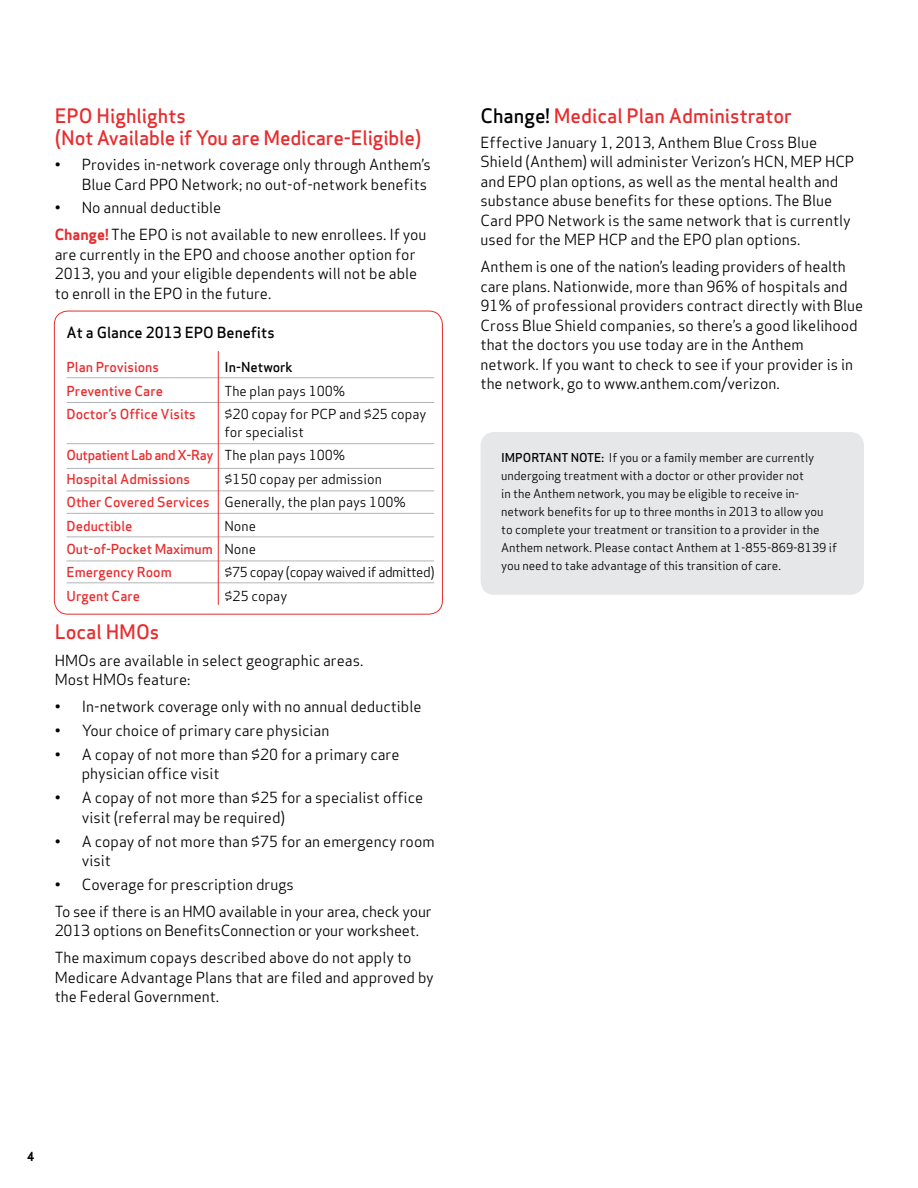
<style>
.page{position:relative;width:918px;height:1188px;background:#fff}
.page>*{position:absolute;margin:0;border:0;box-sizing:border-box;transform-origin:0 0}
.t1{font:500 19.5px/22.5px "Verizon Apex";color:#e82c2e}
.t2{font:15px/19.5px "Verizon Apex";color:#000}
.t3{font:500 15px "Verizon Apex";color:#000}
.t4{font:13.5px/23.4px "Verizon Apex";color:#000}
.t5{font:500 13.5px/23.4px "Verizon Apex";color:#e82c2e}
.t6{font:500 13.5px "Verizon Apex";color:#000}
.t7{font:12px/18px "Verizon Apex";color:#000}
.t8{font:700 12px "Verizon Apex";color:#000}
.s1{font-weight:700;color:#e82c2e}
.s2{color:#000}
.s3{font-weight:500}
</style>
<div class="page">
<div style="left:54px;top:311px;width:389px;height:304px;border:1px solid #e82c2e;border-radius:14px"></div>
<hr style="left:67px;top:377px;width:367px;height:1px;background:#b1b4b6">
<hr style="left:67px;top:402px;width:367px;height:1px;background:#b1b4b6">
<hr style="left:67px;top:513px;width:367px;height:1px;background:#b1b4b6">
<hr style="left:67px;top:536px;width:367px;height:1px;background:#b1b4b6">
<hr style="left:67px;top:561px;width:367px;height:1px;background:#b1b4b6">
<hr style="left:67px;top:582px;width:367px;height:1px;background:#b1b4b6">
<hr style="left:67px;top:443px;width:367px;height:1px;background:#b1b4b6">
<hr style="left:67px;top:468px;width:367px;height:1px;background:#b1b4b6">
<hr style="left:67px;top:491px;width:367px;height:1px;background:#b1b4b6">
<hr style="left:218px;top:351px;width:1px;height:254px;background:#e82c2e">
<div style="left:481px;top:432px;width:383px;height:163px;background:#e6e7e8;border-radius:14px"></div>
<h1 class="t1" style="left:55px;top:102px;width:368px">EPO Highlights<br>(Not Available if You are Medicare-Eligible)</h1>
<p class="t2" style="left:55px;top:153px;width:378px;text-align:right">• Provides in-network coverage only through Anthem’s<br>Blue Card PPO Network; no out-of-network benefits</p>
<p class="t2" style="left:55px;top:193px;width:373px;line-height:27px">• No annual deductible<br><span class="s1">Change!</span> The EPO is not available to new enrollees. If you</p>
<p class="t2" style="left:55px;top:243px;width:364px;text-align:justify">are currently in the EPO and choose another option for 2013, you and your eligible dependents will not be able to enroll in the EPO in the future.</p>
<p class="t3" style="left:67px;top:319px;width:210px">At a Glance 2013 EPO Benefits</p>
<p class="t5" style="left:67px;top:354px;width:131px">Plan Provisions<br>Preventive Care<br>Doctor’s Office Visits</p>
<p class="t5" style="left:67px;top:442px;width:148px">Outpatient Lab and X-Ray<br>Hospital Admissions<br>Other Covered Services<br>Deductible<br>Out-of-Pocket Maximum<br>Emergency Room<br>Urgent Care</p>
<p class="t6" style="left:225px;top:355px;width:70px">In-Network</p>
<p class="t4" style="left:225px;top:378px;width:203px">The plan pays 100%<br>$20 copay for PCP and $25 copay</p>
<p class="t4" style="left:225px;top:419px;width:212px">for specialist<br>The plan pays 100%<br>$150 copay per admission<br>Generally, the plan pays 100%<br>None<br>None<br>$75 copay (copay waived if admitted) $25 copay</p>
<h1 class="t1" style="left:55px;top:618px;width:106px">Local HMOs</h1>
<p class="t2" style="left:55px;top:649px;width:310px">HMOs are available in select geographic areas.<br>Most HMOs feature:</p>
<p class="t2" style="left:55px;top:696px;width:368px">• In-network coverage only with no annual deductible</p>
<p class="t2" style="left:55px;top:719px;width:276px">• Your choice of primary care physician</p>
<p class="t2" style="left:82px;top:743px;width:319px;text-indent:-27px">• A copay of not more than $20 for a primary care physician office visit</p>
<p class="t2" style="left:82px;top:787px;width:343px;text-indent:-27px">• A copay of not more than $25 for a specialist office visit (referral may be required)</p>
<p class="t2" style="left:82px;top:830px;width:354px;text-indent:-27px">• A copay of not more than $75 for an emergency room visit</p>
<p class="t2" style="left:55px;top:869px;width:379px;line-height:27px">• Coverage for prescription drugs<br>To see if there is an HMO available in your area, check your</p>
<p class="t2" style="left:55px;top:916px;width:366px;line-height:27px">2013 options on BenefitsConnection or your worksheet.<br>The maximum copays described above do not apply to</p>
<p class="t2" style="left:55px;top:966px;width:381px">Medicare Advantage Plans that are filed and approved by the Federal Government.</p>
<h1 class="t1" style="left:481px;top:102px;width:313px"><span class="s2">Change!</span> Medical Plan Administrator</h1>
<p class="t2" style="left:481px;top:131px;width:375px">Effective January 1, 2013, Anthem Blue Cross Blue Shield (Anthem) will administer Verizon’s HCN, MEP HCP and EPO plan options, as well as the mental health and substance abuse benefits for these options. The Blue Card PPO Network is the same network that is currently used for the MEP HCP and the EPO plan options.</p>
<p class="t2" style="left:481px;top:255px;width:384px">Anthem is one of the nation’s leading providers of health care plans. Nationwide, more than 96% of hospitals and 91% of professional providers contract directly with Blue Cross Blue Shield companies, so there’s a good likelihood that the doctors you use today are in the Anthem network. If you want to check to see if your provider is in the network, go to www.anthem.com/verizon.</p>
<p class="t7" style="left:501px;top:448px;width:337px"><span class="s3">IMPORTANT NOTE:</span> If you or a family member are currently undergoing treatment with a doctor or other provider not<br>in the Anthem network, you may be eligible to receive in&shy;network benefits for up to three months in 2013 to allow you to complete your treatment or transition to a provider in the Anthem network. Please contact Anthem at 1-855-869-8139 if you need to take advantage of this transition of care.</p>
<p class="t8" style="left:27px;top:1149px;width:9px">4</p>
</div>
